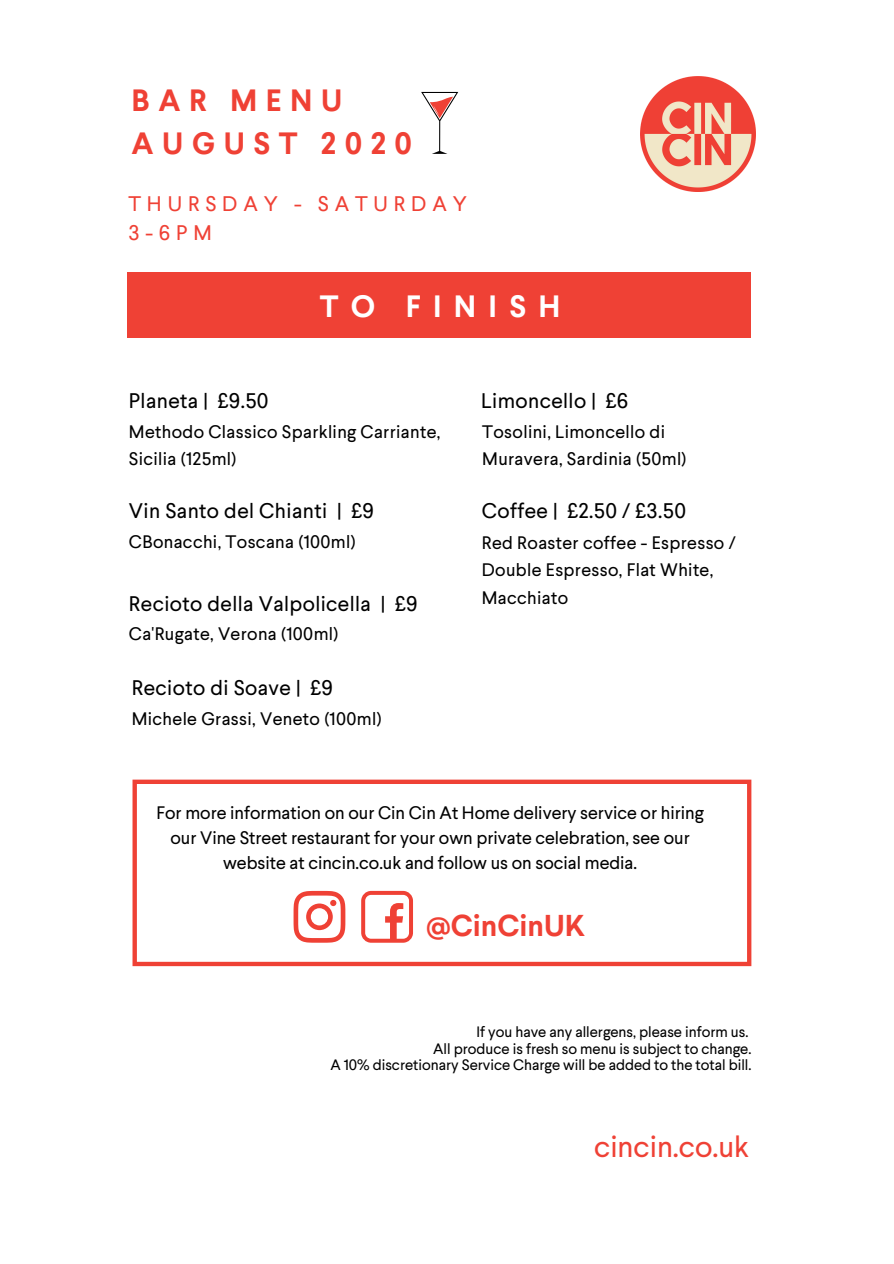
<style>
.page{position:relative;width:894px;height:1264px;background:#fff}
.page>*{position:absolute;margin:0;border:0;box-sizing:border-box;transform-origin:0 0}
.t1{font:700 30.6px/42.8px "Larsseit";letter-spacing:.28em;color:#ef4135}
.t2{font:700 30.6px "Larsseit";letter-spacing:.4em;color:#fff}
.t3{font:30px "Larsseit";color:#ef4135}
.t4{font:700 30px "Larsseit";color:#ef4135}
.t5{font:21px "Larsseit";letter-spacing:.02em;color:#000}
.t6{font:21px/29.2px "Larsseit";letter-spacing:.28em;color:#ef4135}
.t7{font:18px/27.5px "Larsseit";letter-spacing:.02em;color:#000}
.t8{font:18px/24.8px "Larsseit";color:#000;text-align:center}
.t9{font:15px/16.5px "Larsseit";color:#000;text-align:right}
</style>
<div class="page">
<svg style="left:421px;top:92px;width:37px;height:62px"></svg>
<img style="left:640px;top:76px;width:114px;height:115px">
<div style="left:127px;top:272px;width:623px;height:65px;background:#ef4135"></div>
<svg style="left:132px;top:779px;width:619px;height:187px"></svg>
<svg style="left:293px;top:890px;width:52px;height:52px"></svg>
<div style="left:330px;top:899px;width:6px;height:7px;background:#ef4135;border-radius:50%"></div>
<svg style="left:361px;top:890px;width:52px;height:52px"></svg>
<h1 class="t1" style="left:132px;top:78px;width:282px">BAR MENU<br>AUGUST 2020</h1>
<p class="t6" style="left:128px;top:188px;width:340px">THURSDAY - SATURDAY<br>3-6PM</p>
<h1 class="t2" style="left:320px;top:287px;width:242px">TO FINISH</h1>
<p class="t5" style="left:129px;top:387px;width:141px">Planeta | £9.50</p>
<p class="t7" style="left:129px;top:417px;width:313px">Methodo Classico Sparkling Carriante,<br>Sicilia (125ml)</p>
<p class="t5" style="left:129px;top:497px;width:246px">Vin Santo del Chianti | £9</p>
<p class="t7" style="left:129px;top:527px;width:228px">CBonacchi, Toscana (100ml)</p>
<p class="t5" style="left:129px;top:590px;width:290px">Recioto della Valpolicella | £9</p>
<p class="t7" style="left:129px;top:619px;width:211px">Ca'Rugate, Verona (100ml)</p>
<p class="t5" style="left:132px;top:674px;width:202px">Recioto di Soave | £9</p>
<p class="t7" style="left:132px;top:704px;width:251px">Michele Grassi, Veneto (100ml)</p>
<p class="t5" style="left:481px;top:387px;width:148px">Limoncello | £6</p>
<p class="t7" style="left:482px;top:417px;width:206px">Tosolini, Limoncello di<br>Muravera, Sardinia (50ml)</p>
<p class="t5" style="left:481px;top:497px;width:206px">Coffee | £2.50 / £3.50</p>
<p class="t7" style="left:481px;top:528px;width:255px">Red Roaster coffee - Espresso /<br>Double Espresso, Flat White,<br>Macchiato</p>
<p class="t8" style="left:156px;top:800px;width:548px">For more information on our Cin Cin At Home delivery service or hiring our Vine Street restaurant for your own private celebration, see our website at cincin.co.uk and follow us on social media.</p>
<h2 class="t4" style="left:426px;top:906px;width:161px">@CinCinUK</h2>
<p class="t9" style="left:330px;top:1023px;width:422px">If you have any allergens, please inform us.<br>All produce is fresh so menu is subject to change.<br>A 10% discretionary Service Charge will be added to the total bill.</p>
<h2 class="t3" style="left:594px;top:1127px;width:156px">cincin.co.uk</h2>
</div>
